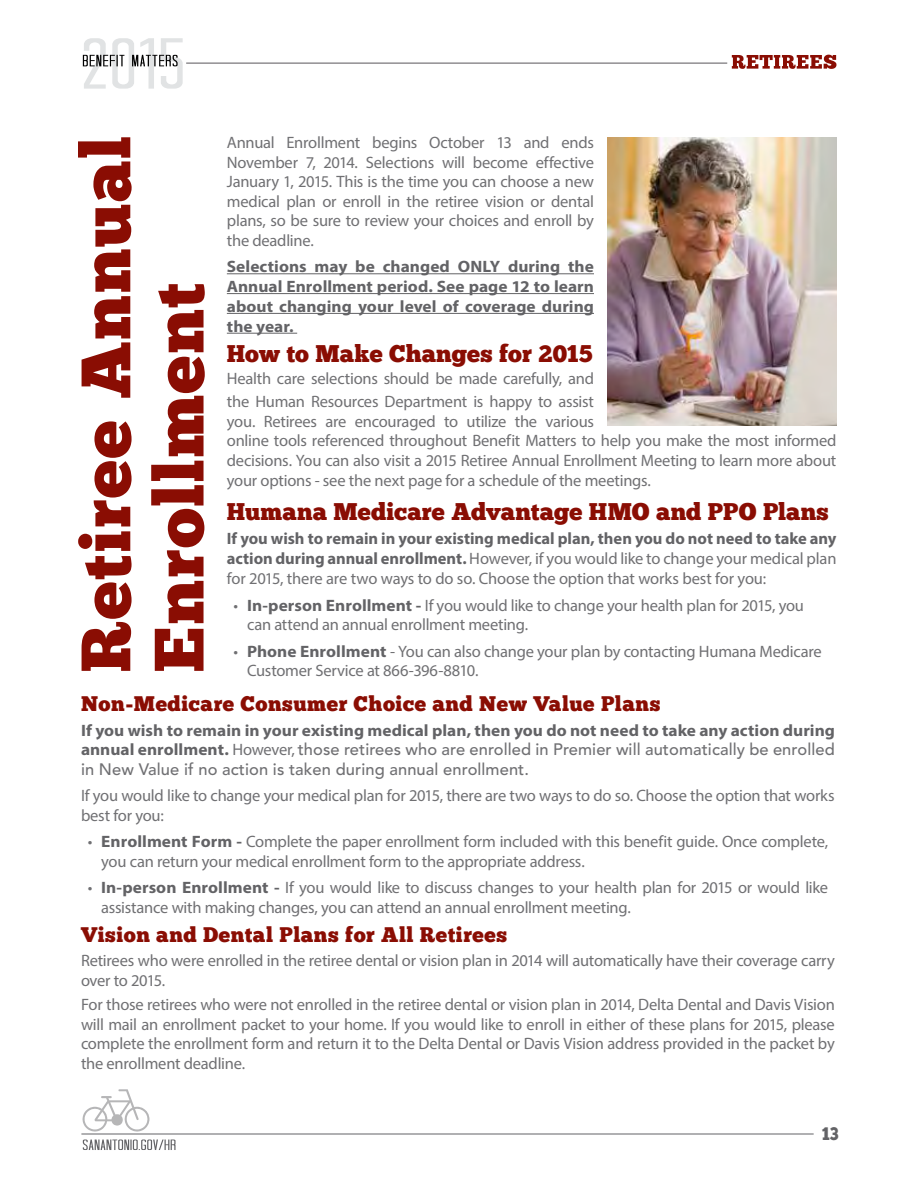
<style>
.page{position:relative;width:918px;height:1188px;background:#fff}
.page>*{position:absolute;margin:0;border:0;box-sizing:border-box;transform-origin:0 0}
.t1{font:24px "Chunk Five Ex";letter-spacing:.005em;color:#8a0d03}
.t2{font:21px "Chunk Five Ex";letter-spacing:.025em;color:#8a0d03}
.t3{font:18px "Chunk Five Ex";color:#636366;scale:.9 1}
.t4{font:16.5px/19.5px "Myriad Pro";letter-spacing:-.015em;color:#707073}
.t5{font:700 16.5px/19.8px "Myriad Pro";color:#636366;text-align:justify;scale:1.05 1}
.t6{font:500 16.5px/19.5px "Avenir LT Std";letter-spacing:.005em;color:#707073}
.s1{font-weight:700;color:#636366}
.s2{font-family:"Myriad Pro";font-weight:700;color:#636366}
.s3{font-family:"Myriad Pro";font-weight:400}
</style>
<div class="page">
<svg style="left:83px;top:1089px;width:66px;height:43px"></svg>
<svg style="left:83px;top:1140px;width:93px;height:10px"></svg>
<hr style="left:81px;top:1134px;width:733px;height:1px;background:#636366">
<svg style="left:83px;top:38px;width:100px;height:51px"></svg>
<svg style="left:732px;top:55px;width:104px;height:14px"></svg>
<hr style="left:186px;top:63px;width:541px;height:1px;background:#58565a">
<svg style="left:151px;top:284px;width:54px;height:387px"></svg>
<svg style="left:78px;top:137px;width:54px;height:534px"></svg>
<hr style="left:227px;top:273px;width:367px;height:1px;background:#636366">
<hr style="left:227px;top:293px;width:367px;height:1px;background:#636366">
<hr style="left:227px;top:313px;width:367px;height:1px;background:#636366">
<hr style="left:227px;top:333px;width:70px;height:1px;background:#636366">
<img style="left:608px;top:137px;width:229px;height:289px">
<p class="t4" style="left:227px;top:133px;width:369px;text-align:justify">Annual Enrollment begins October 13 and ends November 7, 2014. Selections will become effective January 1, 2015. This is the time you can choose a new medical plan or enroll in the retiree vision or dental plans, so be sure to review your choices and enroll by the deadline.</p>
<p class="t5" style="left:227px;top:256px;width:351px">Selections may be changed ONLY during the Annual Enrollment period. See page 12 to learn about changing your level of coverage during the year.</p>
<h1 class="t1" style="left:227px;top:335px;width:367px">How to Make Changes for 2015</h1>
<p class="t4" style="left:227px;top:367px;width:369px;line-height:22.5px">Health care selections should be made carefully, and the Human Resources Department is happy to assist</p>
<p class="t4" style="left:227px;top:411px;width:611px">you. Retirees are encouraged to utilize the various<br>online tools referenced throughout Benefit Matters to help you make the most informed decisions. You can also visit a 2015 Retiree Annual Enrollment Meeting to learn more about your options - see the next page for a schedule of the meetings.</p>
<h1 class="t1" style="left:227px;top:493px;width:603px">Humana Medicare Advantage HMO and PPO Plans</h1>
<p class="t4" style="left:227px;top:529px;width:611px;text-align:justify"><span class="s1">If you wish to remain in your existing medical plan, then you do not need to take any action during annual enrollment.</span> However, if you would like to change your medical plan for 2015, there are two ways to do so. Choose the option that works best for you:</p>
<p class="t4" style="left:247px;top:595px;width:558px;text-indent:-13px">• <span class="s1">In-person Enrollment -</span> If you would like to change your health plan for 2015, you can attend an annual enrollment meeting.</p>
<p class="t4" style="left:247px;top:641px;width:576px;text-indent:-14px">• <span class="s1">Phone Enrollment</span> - You can also change your plan by contacting Humana Medicare<br>Customer Service at 866-396-8810.</p>
<p class="t2" style="left:81px;top:688px;width:581px">Non-Medicare Consumer Choice and New Value Plans</p>
<p class="t5" style="left:81px;top:720px;width:720px">If you wish to remain in your existing medical plan, then you do not need to take any action during</p>
<p class="t6" style="left:81px;top:740px;width:755px"><span class="s2">annual enrollment.</span> <span class="s3">However,</span> those retirees who are enrolled in Premier will automatically be enrolled in New Value if no action is taken during annual enrollment.</p>
<p class="t4" style="left:81px;top:786px;width:755px">If you would like to change your medical plan for 2015, there are two ways to do so. Choose the option that works best for you:</p>
<p class="t4" style="left:101px;top:832px;width:728px;text-indent:-13px">• <span class="s1">Enrollment Form -</span> Complete the paper enrollment form included with this benefit guide. Once complete, you can return your medical enrollment form to the appropriate address.</p>
<p class="t4" style="left:101px;top:878px;width:728px;text-indent:-13px">• <span class="s1">In-person Enrollment -</span> If you would like to discuss changes to your health plan for 2015 or would like assistance with making changes, you can attend an annual enrollment meeting.</p>
<p class="t2" style="left:81px;top:919px;width:428px">Vision and Dental Plans for All Retirees</p>
<p class="t4" style="left:81px;top:951px;width:755px">Retirees who were enrolled in the retiree dental or vision plan in 2014 will automatically have their coverage carry over to 2015.</p>
<p class="t4" style="left:81px;top:995px;width:755px;text-align:justify">For those retirees who were not enrolled in the retiree dental or vision plan in 2014, Delta Dental and Davis Vision will mail an enrollment packet to your home. If you would like to enroll in either of these plans for 2015, please complete the enrollment form and return it to the Delta Dental or Davis Vision address provided in the packet by the enrollment deadline.</p>
<p class="t3" style="left:822px;top:1120px;width:20px">13</p>
</div>
